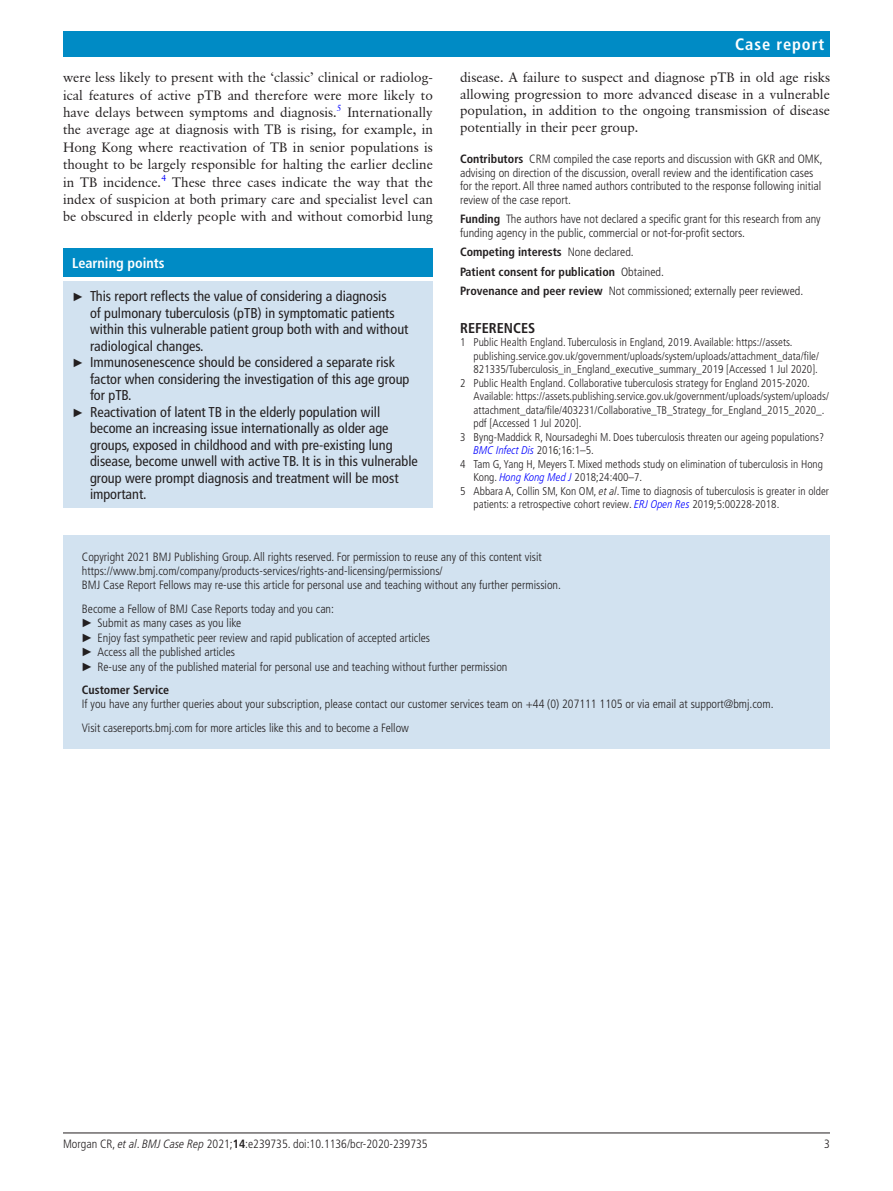
<style>
.page{position:relative;width:893px;height:1191px;background:#fff}
.page>*{position:absolute;margin:0;border:0;box-sizing:border-box;transform-origin:0 0}
.t1{font:700 condensed 16.5px "Frutiger LT Pro";letter-spacing:.055em;color:#fff}
.t2{font:condensed 14.25px "Frutiger LT Pro";color:#231f20}
.t3{font:700 condensed 14.25px "Frutiger LT Pro";color:#fff}
.t4{font:700 condensed 14.25px "Frutiger LT Std";color:#231f20}
.t5{font:13.5px/17.4px "Classical Garamond BT";color:#231f20;text-align:justify}
.t6{font:300 condensed 12px/14.4px "Frutiger LT Pro";color:#231f20}
.t7{font:700 condensed 12px/19.5px "Frutiger LT Pro";color:#231f20}
.t8{font:300 condensed 11.25px "Frutiger LT Pro";color:#231f20}
.t9{font:italic 300 condensed 11.25px "Frutiger LT Pro";color:#00f}
.t10{font:9px "Classical Garamond BT";color:#00f}
.s1{font-family:"Arial";font-stretch:normal;font-size:12px}
.s2{font-weight:700}
.s3{font-weight:300}
.s4{font-style:normal;color:#231f20}
.s5{font-style:italic;color:#00f}
.s6{font-style:italic}
.s7{font-family:"Arial";font-weight:400;font-stretch:normal}
</style>
<div class="page">
<hr style="left:63px;top:1132px;width:767px;height:1px;background:#231f20">
<div style="left:63px;top:31px;width:767px;height:25px;background:#008bc5"></div>
<div style="left:63px;top:249px;width:370px;height:28px;background:#008bc5"></div>
<div style="left:63px;top:281px;width:370px;height:227px;background:#d2e2f0"></div>
<div style="left:63px;top:535px;width:767px;height:213px;background:#d2e2f0"></div>
<p class="t5" style="left:63px;top:69px;width:371px">were less likely to present with the ‘classic’ clinical or radiolog&shy;ical features of active pTB and therefore were more likely to have delays between symptoms and diagnosis.<sup>5</sup> Internationally the average age at diagnosis with TB is rising, for example, in Hong Kong where reactivation of TB in senior populations is thought to be largely responsible for halting the earlier decline in TB incidence.</p>
<p class="t10" style="left:161px;top:172px;width:6px">4</p>
<p class="t5" style="left:63px;top:173px;width:371px;text-indent:109px">These three cases indicate the way that the index of suspicion at both primary care and specialist level can be obscured in elderly people with and without comorbid lung</p>
<p class="t3" style="left:72px;top:255px;width:94px">Learning points</p>
<p class="t2" style="left:72px;top:288px;width:316px"><span class="s1">►</span> This report reflects the value of considering a diagnosis</p>
<p class="t2" style="left:90px;top:304px;width:306px">of pulmonary tuberculosis (pTB) in symptomatic patients</p>
<p class="t2" style="left:90px;top:321px;width:320px">within this vulnerable patient group both with and without</p>
<p class="t2" style="left:90px;top:337px;width:115px">radiological changes.</p>
<p class="t2" style="left:72px;top:354px;width:325px"><span class="s1">►</span> Immunosenescence should be considered a separate risk</p>
<p class="t2" style="left:90px;top:370px;width:321px">factor when considering the investigation of this age group</p>
<p class="t2" style="left:90px;top:387px;width:43px">for pTB.</p>
<p class="t2" style="left:72px;top:403px;width:310px"><span class="s1">►</span> Reactivation of latent TB in the elderly population will</p>
<p class="t2" style="left:90px;top:420px;width:300px">become an increasing issue internationally as older age</p>
<p class="t2" style="left:90px;top:436px;width:304px">groups, exposed in childhood and with pre-existing lung</p>
<p class="t2" style="left:90px;top:453px;width:329px">disease, become unwell with active TB. It is in this vulnerable</p>
<p class="t2" style="left:90px;top:469px;width:310px">group were prompt diagnosis and treatment will be most</p>
<p class="t2" style="left:90px;top:486px;width:58px">important.</p>
<h1 class="t1" style="left:735px;top:34px;width:91px">Case report</h1>
<p class="t5" style="left:460px;top:69px;width:371px;line-height:16.5px">disease. A failure to suspect and diagnose pTB in old age risks allowing progression to more advanced disease in a vulnerable population, in addition to the ongoing transmission of disease potentially in their peer group.</p>
<p class="t6" style="left:460px;top:152px;width:364px;line-height:13.5px"><span class="s2">Contributors</span> CRM compiled the case reports and discussion with GKR and OMK, advising on direction of the discussion, overall review and the identification cases for the report. All three named authors contributed to the response following initial review of the case report.</p>
<p class="t6" style="left:460px;top:212px;width:362px;line-height:13.5px"><span class="s2">Funding</span> The authors have not declared a specific grant for this research from any funding agency in the public, commercial or not-for-profit sectors.</p>
<p class="t7" style="left:460px;top:242px;width:345px">Competing interests <span class="s3">None declared.<br></span>Patient consent for publication <span class="s3">Obtained.<br></span>Provenance and peer review <span class="s3">Not commissioned; externally peer reviewed.</span></p>
<p class="t4" style="left:460px;top:319px;width:77px">REFERENCES</p>
<p class="t8" style="left:460px;top:336px;width:334px">1 Public Health England. Tuberculosis in England, 2019. Available: https://assets.</p>
<p class="t8" style="left:474px;top:349px;width:347px">publishing.service.gov.uk/government/uploads/system/uploads/attachment_data/file/</p>
<p class="t8" style="left:474px;top:363px;width:346px">821335/Tuberculosis_in_England_executive_summary_2019 [Accessed 1 Jul 2020].</p>
<p class="t8" style="left:460px;top:376px;width:351px">2 Public Health England. Collaborative tuberculosis strategy for England 2015-2020.</p>
<p class="t8" style="left:474px;top:390px;width:357px">Available: https://assets.publishing.service.gov.uk/government/uploads/system/uploads/</p>
<p class="t8" style="left:474px;top:403px;width:352px">attachment_data/file/403231/Collaborative_TB_Strategy_for_England_2015_2020_.</p>
<p class="t8" style="left:474px;top:417px;width:109px">pdf [Accessed 1 Jul 2020].</p>
<p class="t8" style="left:460px;top:430px;width:366px">3 Byng-Maddick R, Noursadeghi M. Does tuberculosis threaten our ageing populations?</p>
<p class="t9" style="left:474px;top:444px;width:122px">BMC Infect Dis <span class="s4">2016;16:1–5.</span></p>
<p class="t8" style="left:460px;top:457px;width:364px">4 Tam G, Yang H, Meyers T. Mixed methods study on elimination of tuberculosis in Hong</p>
<p class="t8" style="left:474px;top:471px;width:170px">Kong. <span class="s5">Hong Kong Med J</span> 2018;24:400–7.</p>
<p class="t8" style="left:460px;top:484px;width:370px">5 Abbara A, Collin SM, Kon OM, <span class="s6">et al</span>. Time to diagnosis of tuberculosis is greater in older</p>
<p class="t8" style="left:474px;top:498px;width:307px">patients: a retrospective cohort review. <span class="s5">ERJ Open Res</span> 2019;5:00228-2018.</p>
<p class="t6" style="left:82px;top:549px;width:481px">Copyright 2021 BMJ Publishing Group. All rights reserved. For permission to reuse any of this content visit https://www.bmj.com/company/products-services/rights-and-licensing/permissions/<br>BMJ Case Report Fellows may re-use this article for personal use and teaching without any further permission.</p>
<p class="t6" style="left:81px;top:601px;width:428px">Become a Fellow of BMJ Case Reports today and you can:<br><span class="s7">►</span> Submit as many cases as you like<br><span class="s7">►</span> Enjoy fast sympathetic peer review and rapid publication of accepted articles<br><span class="s7">►</span> Access all the published articles<br><span class="s7">►</span> Re-use any of the published material for personal use and teaching without further permission</p>
<p class="t7" style="left:82px;top:680px;width:89px">Customer Service</p>
<p class="t6" style="left:82px;top:692px;width:693px;line-height:23.4px">If you have any further queries about your subscription, please contact our customer services team on +44 (0) 207111 1105 or via email at support@bmj.com.<br>Visit casereports.bmj.com for more articles like this and to become a Fellow</p>
<p class="t6" style="left:63px;top:1136px;width:366px">Morgan CR, <span class="s6">et al</span>. <span class="s6">BMJ Case Rep</span> 2021;<span class="s2">14</span>:e239735. doi:10.1136/bcr-2020-239735</p>
<p class="t6" style="left:824px;top:1136px;width:7px">3</p>
</div>
